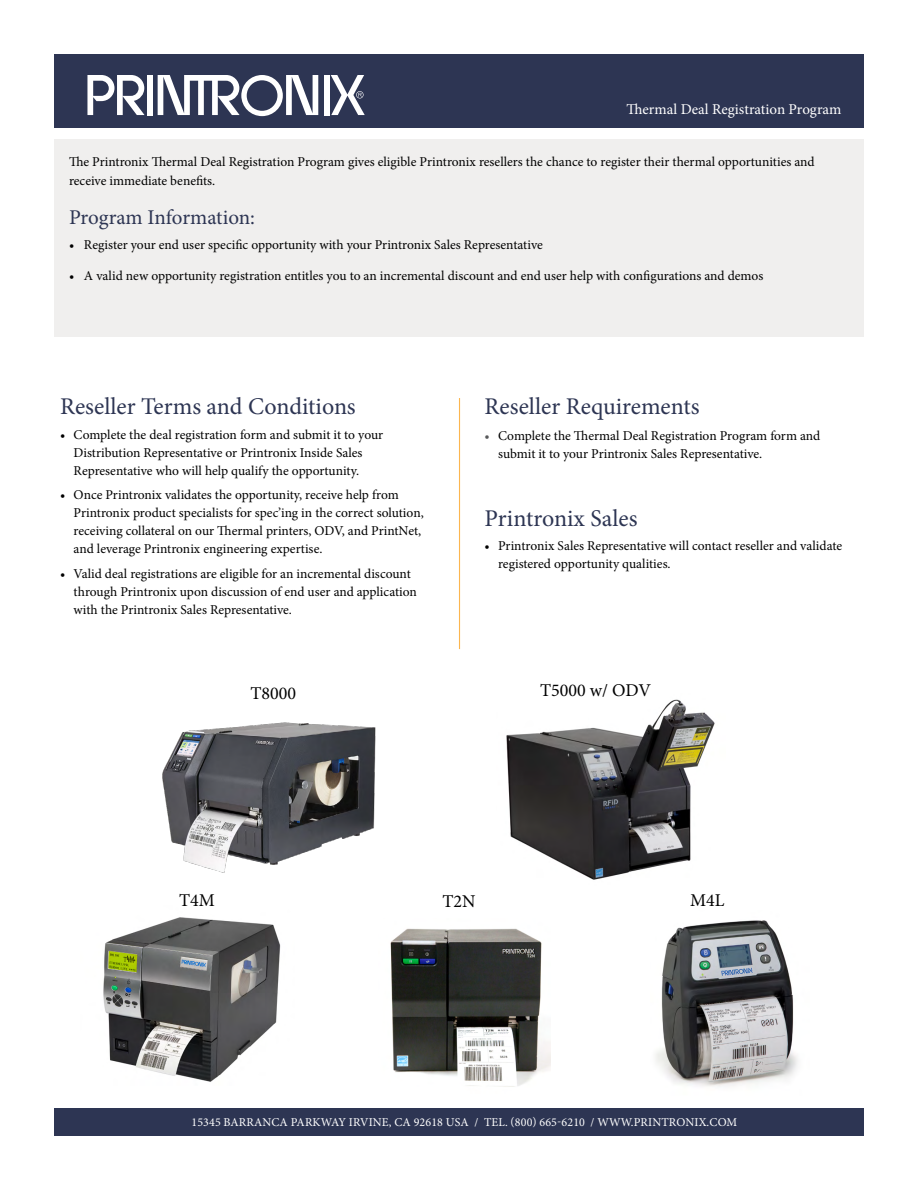
<style>
.page{position:relative;width:918px;height:1188px;background:#fff}
.page>*{position:absolute;margin:0;border:0;box-sizing:border-box;transform-origin:0 0}
.t1{font:24px "Minion Pro";color:#2d3553}
.t2{font:21px "Minion Pro";letter-spacing:-.005em;color:#2d3553}
.t3{font:18px "Minion Pro";color:#000}
.t4{font:15px "Minion Pro";color:#fff}
.t5{font:13.5px/18px "Minion Pro";color:#000}
.t6{font:12px "Minion Pro";letter-spacing:.01em;color:#fff}
.s1{color:#58595b}
</style>
<div class="page">
<div style="left:54px;top:1108px;width:810px;height:28px;background:#2d3553"></div>
<div style="left:54px;top:140px;width:810px;height:197px;background:#f0efee"></div>
<hr style="left:459px;top:398px;width:1px;height:251px;background:#fcb64f">
<div style="left:54px;top:54px;width:810px;height:74px;background:#2d3553"></div>
<div style="left:148px;top:75px;width:5px;height:40px;background:#fff"></div>
<div style="left:324px;top:75px;width:6px;height:40px;background:#fff"></div>
<svg style="left:87px;top:75px;width:58px;height:40px"></svg>
<svg style="left:158px;top:75px;width:160px;height:41px"></svg>
<svg style="left:331px;top:75px;width:34px;height:40px"></svg>
<img style="left:506px;top:699px;width:209px;height:181px">
<img style="left:162px;top:722px;width:214px;height:151px">
<img style="left:103px;top:917px;width:178px;height:165px">
<img style="left:390px;top:928px;width:160px;height:159px">
<img style="left:655px;top:920px;width:143px;height:166px">
<p class="t4" style="left:627px;top:99px;width:216px">Thermal Deal Registration Program</p>
<p class="t5" style="left:69px;top:152px;width:747px;line-height:19.5px">The Printronix Thermal Deal Registration Program gives eligible Printronix resellers the chance to register their thermal opportunities and receive immediate benefits.</p>
<h2 class="t2" style="left:69px;top:203px;width:188px">Program Information:</h2>
<p class="t5" style="left:69px;top:236px;width:475px">• Register your end user specific opportunity with your Printronix Sales Representative</p>
<p class="t5" style="left:69px;top:267px;width:696px">• A valid new opportunity registration entitles you to an incremental discount and end user help with configurations and demos</p>
<h1 class="t1" style="left:60px;top:390px;width:297px">Reseller Terms and Conditions</h1>
<p class="t5" style="left:74px;top:425px;width:311px;text-indent:-14px">• Complete the deal registration form and submit it to your<br>Distribution Representative or Printronix Inside Sales<br>Representative who will help qualify the opportunity.</p>
<p class="t5" style="left:74px;top:486px;width:352px;text-indent:-14px">• Once Printronix validates the opportunity, receive help from Printronix product specialists for spec’ing in the correct solution, receiving collateral on our Thermal printers, ODV, and PrintNet, and leverage Printronix engineering expertise.</p>
<p class="t5" style="left:74px;top:565px;width:345px;text-indent:-14px">• Valid deal registrations are eligible for an incremental discount through Printronix upon discussion of end user and application with the Printronix Sales Representative.</p>
<h1 class="t1" style="left:485px;top:390px;width:216px">Reseller Requirements</h1>
<p class="t5" style="left:498px;top:427px;width:324px;text-indent:-14px"><span class="s1">•</span> Complete the Thermal Deal Registration Program form and submit it to your Printronix Sales Representative.</p>
<h1 class="t1" style="left:485px;top:502px;width:154px">Printronix Sales</h1>
<p class="t5" style="left:498px;top:537px;width:345px;text-indent:-14px">• Printronix Sales Representative will contact reseller and validate registered opportunity qualities.</p>
<h3 class="t3" style="left:251px;top:681px;width:47px">T8000</h3>
<h3 class="t3" style="left:540px;top:679px;width:112px">T5000 w/ ODV</h3>
<h3 class="t3" style="left:179px;top:888px;width:37px">T4M</h3>
<h3 class="t3" style="left:442px;top:889px;width:35px">T2N</h3>
<h3 class="t3" style="left:690px;top:888px;width:36px">M4L</h3>
<p class="t6" style="left:192px;top:1114px;width:547px">15345 BARRANCA PARKWAY IRVINE, CA 92618 USA / TEL. (800) 665-6210 / WWW.PRINTRONIX.COM</p>
</div>
